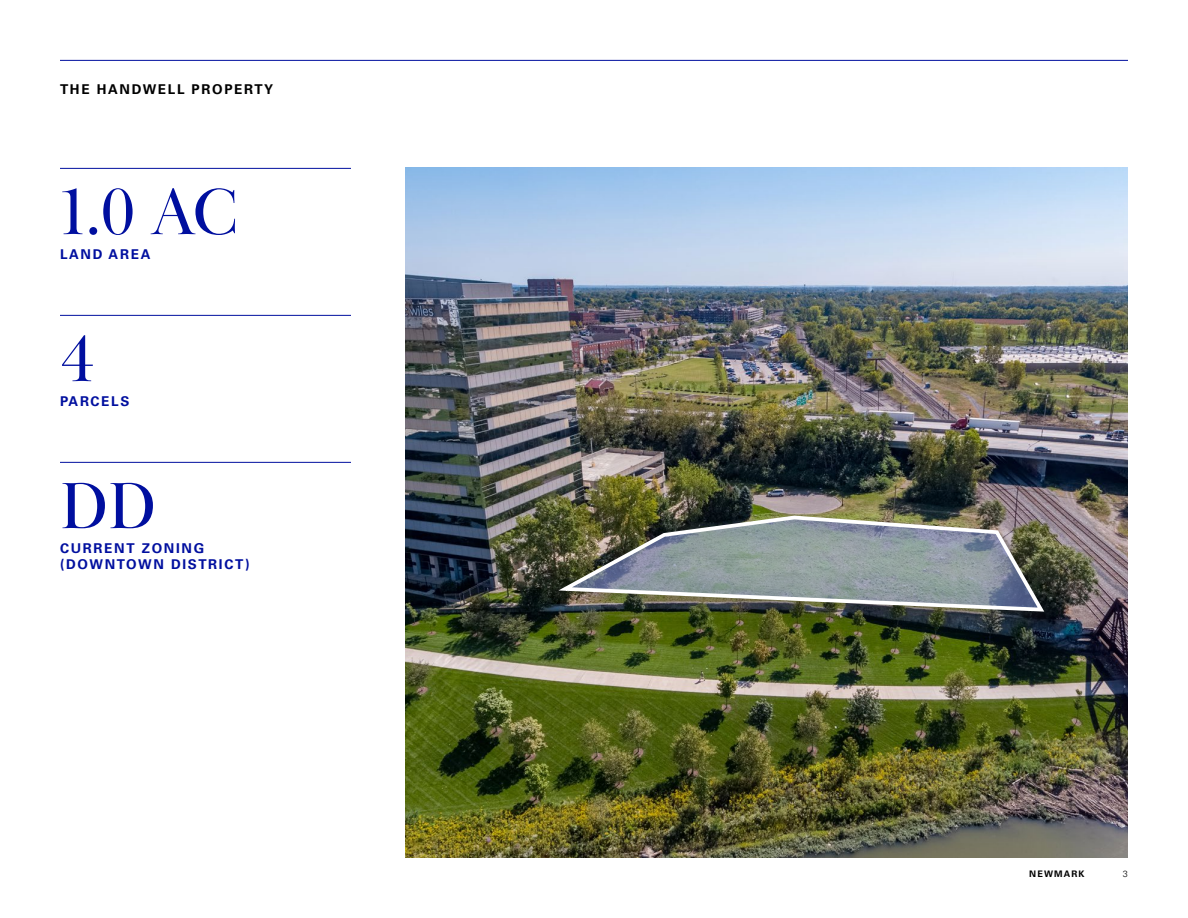
<style>
.page{position:relative;width:1188px;height:918px;background:#fff}
.page>*{position:absolute;margin:0;border:0;box-sizing:border-box;transform-origin:0 0}
.Head_45_47{font:67.5px "Baskerville Display PT";color:#000f9f}
.Head_9_11_CAPS{font:700 13.5px/16.5px "Univers LT Pro 65";letter-spacing:.125em;color:#000f9f}
.t1{font:700 13.5px "Univers LT Pro 65";letter-spacing:.125em;color:#000100}
.t2{font:700 9px "Univers LT Pro 65";letter-spacing:.125em;color:#000100}
.t3{font:300 9px "Univers LT Pro 45";color:#000100}
</style>
<div class="page">
<img style="left:405px;top:168px;width:723px;height:690px">
<div style="left:562px;top:514px;width:498px;height:118px;background:#231f20;opacity:.38"></div>
<img style="left:552px;top:513px;width:496px;height:101px">
<hr style="left:60px;top:60px;width:1068px;height:1px;background:#000f9f">
<hr style="left:60px;top:315px;width:291px;height:1px;background:#000f9f">
<hr style="left:60px;top:168px;width:291px;height:1px;background:#000f9f">
<hr style="left:60px;top:462px;width:291px;height:1px;background:#000f9f">
<p class="t1" style="left:60px;top:80px;width:215px">THE HANDWELL PROPERTY</p>
<p class="Head_45_47" style="left:60px;top:172px;width:180px">1.0 AC</p>
<p class="Head_9_11_CAPS" style="left:60px;top:245px;width:92px">LAND AREA</p>
<p class="Head_45_47" style="left:60px;top:319px;width:36px">4</p>
<p class="Head_9_11_CAPS" style="left:60px;top:392px;width:71px">PARCELS</p>
<p class="Head_45_47" style="left:60px;top:466px;width:97px">DD</p>
<p class="Head_9_11_CAPS" style="left:60px;top:539px;width:191px">CURRENT ZONING (DOWNTOWN DISTRICT)</p>
<p class="t2" style="left:1029px;top:867px;width:57px">NEWMARK</p>
<p class="t3" style="left:1123px;top:867px;width:7px">3</p>
</div>
